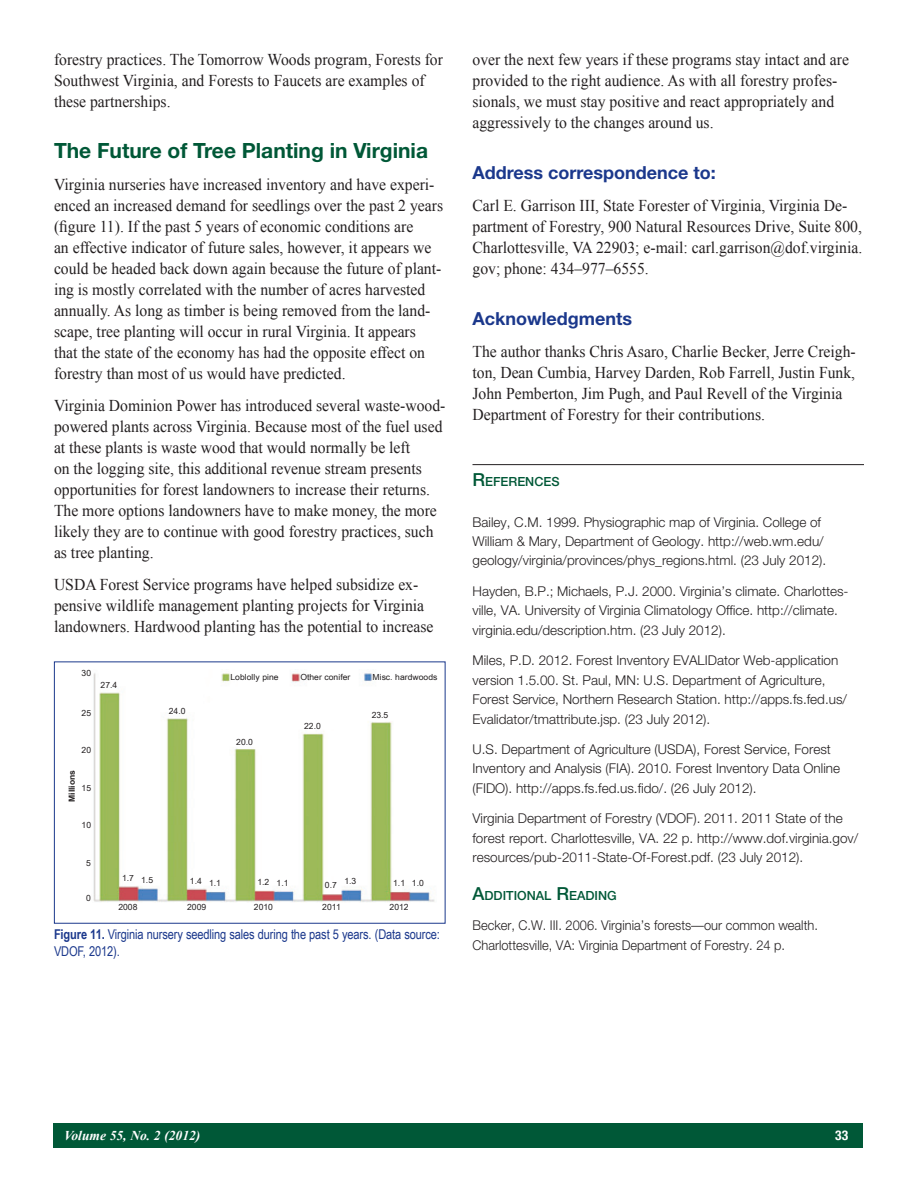
<style>
.page{position:relative;width:918px;height:1188px;background:#fff}
.page>*{position:absolute;margin:0;border:0;box-sizing:border-box;transform-origin:0 0}
.t1{font:700 21px "Helvetica Neue";color:#005837}
.t2{font:700 18px "Helvetica Neue";color:#1b388c}
.t3{font:16.5px/21px "Times New Roman";color:#231f20;scale:.95 1}
.t4{font:300 13.5px/19.5px "Helvetica Neue";color:#231f20}
.t5{font:300 13.5px/19.5px "Helvetica Neue";color:#231f20;scale:.95 1}
.t6{font:13.5px/16.5px "Arial Narrow";letter-spacing:-.01em;color:#1b388c}
.t7{font:italic 700 13.5px "Times New Roman";color:#fff}
.t8{font:700 condensed 13.5px "Helvetica Neue";color:#fff}
.t9{font:500 12.6px "Helvetica Neue";color:#005837}
.t10{font:8.4px "Arial Narrow";color:#231f20;scale:1.25 1}
.t11{font:700 8.4px "Arial Narrow";color:#231f20;scale:1.25 1}
.s1{font-weight:700}
.s2{font-size:18px}
</style>
<div class="page">
<div style="left:53px;top:1123px;width:810px;height:25px;background:#005837"></div>
<hr style="left:472px;top:464px;width:392px;height:1px;background:#231f20">
<img style="left:93px;top:673px;width:342px;height:229px">
<div style="left:54px;top:662px;width:392px;height:262px;border:1px solid #1b388c"></div>
<p class="t3" style="left:54px;top:49px;width:411px">forestry practices. The Tomorrow Woods program, Forests for<br>Southwest Virginia, and Forests to Faucets are examples of these partnerships.</p>
<p class="t1" style="left:54px;top:138px;width:376px">The Future of Tree Planting in Virginia</p>
<p class="t3" style="left:54px;top:174px;width:411px">Virginia nurseries have increased inventory and have experi&shy;enced an increased demand for seedlings over the past 2 years (figure 11). If the past 5 years of economic conditions are<br>an effective indicator of future sales, however, it appears we could be headed back down again because the future of plant&shy;ing is mostly correlated with the number of acres harvested annually. As long as timber is being removed from the land&shy;scape, tree planting will occur in rural Virginia. It appears that the state of the economy has had the opposite effect on forestry than most of us would have predicted.</p>
<p class="t3" style="left:54px;top:395px;width:414px">Virginia Dominion Power has introduced several waste-wood&shy;powered plants across Virginia. Because most of the fuel used at these plants is waste wood that would normally be left<br>on the logging site, this additional revenue stream presents opportunities for forest landowners to increase their returns.<br>The more options landowners have to make money, the more likely they are to continue with good forestry practices, such as tree planting.</p>
<p class="t3" style="left:54px;top:574px;width:401px">USDA Forest Service programs have helped subsidize ex&shy;pensive wildlife management planting projects for Virginia landowners. Hardwood planting has the potential to increase</p>
<p class="t10" style="left:82px;top:666px;width:9px">30</p>
<p class="t10" style="left:82px;top:707px;width:9px">25</p>
<p class="t10" style="left:101px;top:679px;width:15px">27.4</p>
<p class="t10" style="left:82px;top:744px;width:9px">20</p>
<p class="t11" style="left:65px;top:802px;width:27px;rotate:-90deg">Millions</p>
<p class="t10" style="left:82px;top:782px;width:9px">15</p>
<p class="t10" style="left:82px;top:819px;width:9px">10</p>
<p class="t10" style="left:169px;top:705px;width:15px">24.0</p>
<p class="t10" style="left:231px;top:671px;width:40px">Loblolly pine</p>
<p class="t10" style="left:236px;top:735px;width:15px">20.0</p>
<p class="t10" style="left:300px;top:671px;width:42px">Other conifer</p>
<p class="t10" style="left:373px;top:671px;width:53px">Misc. hardwoods</p>
<p class="t10" style="left:304px;top:720px;width:15px">22.0</p>
<p class="t10" style="left:372px;top:709px;width:15px">23.5</p>
<p class="t10" style="left:86px;top:857px;width:5px">5</p>
<p class="t10" style="left:86px;top:892px;width:5px">0</p>
<p class="t10" style="left:122px;top:873px;width:26px">1.7 1.5</p>
<p class="t10" style="left:190px;top:876px;width:26px">1.4 1.1</p>
<p class="t10" style="left:257px;top:876px;width:26px">1.2 1.1</p>
<p class="t10" style="left:325px;top:879px;width:11px">0.7</p>
<p class="t10" style="left:344px;top:875px;width:11px">1.3</p>
<p class="t10" style="left:393px;top:877px;width:26px">1.1 1.0</p>
<p class="t10" style="left:118px;top:901px;width:17px">2008</p>
<p class="t10" style="left:187px;top:901px;width:17px">2009</p>
<p class="t10" style="left:254px;top:901px;width:17px">2010</p>
<p class="t10" style="left:322px;top:901px;width:16px">2011</p>
<p class="t10" style="left:390px;top:901px;width:17px">2012</p>
<p class="t6" style="left:54px;top:926px;width:387px"><span class="s1">Figure 11.</span> Virginia nursery seedling sales during the past 5 years. (Data source:<br>VDOF, 2012).</p>
<p class="t3" style="left:472px;top:49px;width:398px">over the next few years if these programs stay intact and are provided to the right audience. As with all forestry profes&shy;sionals, we must stay positive and react appropriately and aggressively to the changes around us.</p>
<p class="t2" style="left:472px;top:162px;width:245px">Address correspondence to:</p>
<p class="t3" style="left:472px;top:195px;width:412px">Carl E. Garrison III, State Forester of Virginia, Virginia De&shy;partment of Forestry, 900 Natural Resources Drive, Suite 800, Charlottesville, VA 22903; e-mail: carl.garrison@dof.virginia. gov; phone: 434–977–6555.</p>
<p class="t2" style="left:472px;top:308px;width:161px">Acknowledgments</p>
<p class="t3" style="left:472px;top:341px;width:405px">The author thanks Chris Asaro, Charlie Becker, Jerre Creigh&shy;ton, Dean Cumbia, Harvey Darden, Rob Farrell, Justin Funk, John Pemberton, Jim Pugh, and Paul Revell of the Virginia Department of Forestry for their contributions.</p>
<p class="t9" style="left:472px;top:474px;width:89px"><span class="s2">R</span>EFERENCES</p>
<p class="t4" style="left:472px;top:512px;width:355px">Bailey, C.M. 1999. Physiographic map of Virginia. College of<br>William &amp; Mary, Department of Geology. http://web.wm.edu/ geology/virginia/provinces/phys_regions.html. (23 July 2012).</p>
<p class="t4" style="left:472px;top:581px;width:376px">Hayden, B.P.; Michaels, P.J. 2000. Virginia’s climate. Charlottes&shy;ville, VA. University of Virginia Climatology Office. http://climate. virginia.edu/description.htm. (23 July 2012).</p>
<p class="t4" style="left:472px;top:650px;width:376px">Miles, P.D. 2012. Forest Inventory EVALIDator Web-application version 1.5.00. St. Paul, MN: U.S. Department of Agriculture, Forest Service, Northern Research Station. http://apps.fs.fed.us/ Evalidator/tmattribute.jsp. (23 July 2012).</p>
<p class="t4" style="left:472px;top:739px;width:369px">U.S. Department of Agriculture (USDA), Forest Service, Forest<br>Inventory and Analysis (FIA). 2010. Forest Inventory Data Online (FIDO). http://apps.fs.fed.us.fido/. (26 July 2012).</p>
<p class="t4" style="left:472px;top:808px;width:387px">Virginia Department of Forestry (VDOF). 2011. 2011 State of the forest report. Charlottesville, VA. 22 p. http://www.dof.virginia.gov/ resources/pub-2011-State-Of-Forest.pdf. (23 July 2012).</p>
<p class="t9" style="left:472px;top:888px;width:146px"><span class="s2">A</span>DDITIONAL <span class="s2">R</span>EADING</p>
<p class="t5" style="left:472px;top:915px;width:365px">Becker, C.W. III. 2006. Virginia’s forests—our common wealth.<br>Charlottesville, VA: Virginia Department of Forestry. 24 p.</p>
<p class="t7" style="left:64px;top:1126px;width:138px">Volume 55, No. 2 (2012)</p>
<p class="t8" style="left:835px;top:1127px;width:14px">33</p>
</div>
